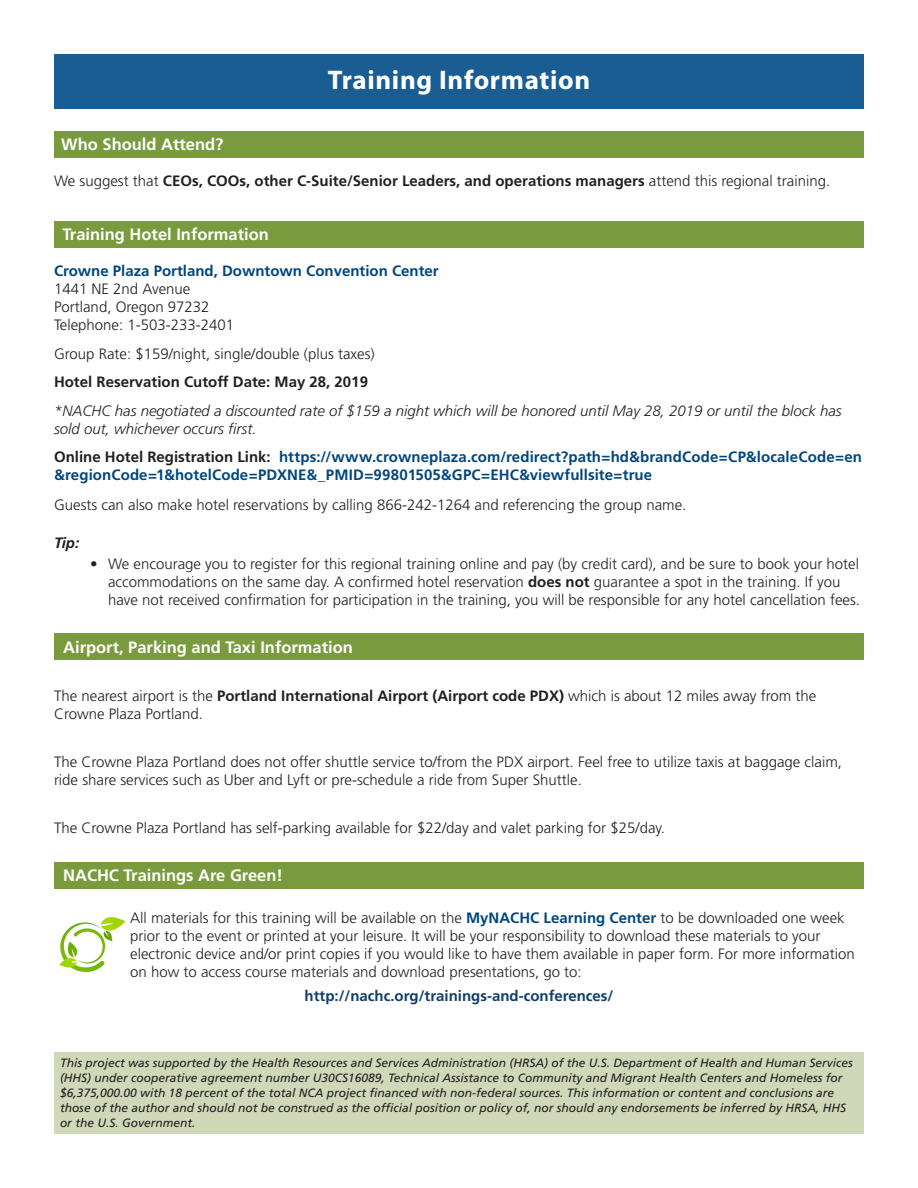
<style>
.page{position:relative;width:918px;height:1188px;background:#fff}
.page>*{position:absolute;margin:0;border:0;box-sizing:border-box;transform-origin:0 0}
.Flyer_hd1{font:700 27px "Myriad Pro";letter-spacing:.025em;color:#fff}
.t1{font:700 16.5px "Frutiger";color:#fff}
.t2{font:300 15px/18px "Frutiger";color:#231f20}
.t3{font:700 15px/18px "Frutiger";color:#00467e}
.t4{font:700 15px "Frutiger";color:#231f20}
.t5{font:italic 300 15px/18px "Frutiger";color:#231f20}
.t6{font:700 15px "Frutiger";color:#0f406b}
.t7{font:italic 700 15px "Frutiger";color:#231f20}
.Agenda_text{font:italic 12px/15px "Frutiger";color:#231f20}
.s1{font-weight:300}
.s2{color:#231f20}
.s3{font-weight:700}
.s4{font-weight:700;color:#00467e}
</style>
<div class="page">
<div style="left:54px;top:862px;width:810px;height:27px;background:#799b3d"></div>
<div style="left:54px;top:634px;width:810px;height:26px;background:#799b3d"></div>
<div style="left:54px;top:221px;width:810px;height:27px;background:#799b3d"></div>
<div style="left:54px;top:131px;width:810px;height:27px;background:#799b3d"></div>
<div style="left:55px;top:54px;width:809px;height:54px;background:#1a5d93"></div>
<img style="left:59px;top:917px;width:67px;height:56px">
<div style="left:54px;top:1052px;width:810px;height:82px;background:#d0d8b9"></div>
<p class="Flyer_hd1" style="left:328px;top:62px;width:264px">Training Information</p>
<p class="t1" style="left:61px;top:135px;width:164px">Who Should Attend?</p>
<p class="t4" style="left:54px;top:172px;width:778px"><span class="s1">We suggest that</span> CEOs, COOs, other C-Suite/Senior Leaders, and operations managers <span class="s1">attend this regional training.</span></p>
<p class="t1" style="left:62px;top:225px;width:208px">Training Hotel Information</p>
<p class="t3" style="left:54px;top:262px;width:386px">Crowne Plaza Portland, Downtown Convention Center</p>
<p class="t2" style="left:54px;top:280px;width:138px">1441 NE 2nd Avenue</p>
<p class="t2" style="left:54px;top:298px;width:157px">Portland, Oregon 97232</p>
<p class="t2" style="left:54px;top:316px;width:182px">Telephone: 1-503-233-2401</p>
<p class="t2" style="left:54px;top:345px;width:322px">Group Rate: $159/night, single/double (plus taxes)</p>
<p class="t4" style="left:54px;top:373px;width:316px">Hotel Reservation Cutoff Date: May 28, 2019</p>
<p class="t5" style="left:54px;top:402px;width:789px">*NACHC has negotiated a discounted rate of $159 a night which will be honored until May 28, 2019 or until the block has sold out, whichever occurs first.</p>
<p class="t3" style="left:54px;top:448px;width:810px"><span class="s2">Online Hotel Registration Link:</span> https://www.crowneplaza.com/redirect?path=hd&amp;brandCode=CP&amp;localeCode=en &amp;regionCode=1&amp;hotelCode=PDXNE&amp;_PMID=99801505&amp;GPC=EHC&amp;viewfullsite=true</p>
<p class="t2" style="left:54px;top:496px;width:634px">Guests can also make hotel reservations by calling 866-242-1264 and referencing the group name.</p>
<p class="t7" style="left:54px;top:534px;width:27px">Tip:</p>
<p class="t2" style="left:108px;top:555px;width:754px;text-indent:-18px">• We encourage you to register for this regional training online and pay (by credit card), and be sure to book your hotel accommodations on the same day. A confirmed hotel reservation <span class="s3">does not</span> guarantee a spot in the training. If you have not received confirmation for participation in the training, you will be responsible for any hotel cancellation fees.</p>
<p class="t1" style="left:63px;top:637px;width:291px">Airport, Parking and Taxi Information</p>
<p class="t2" style="left:54px;top:687px;width:764px">The nearest airport is the <span class="s3">Portland International Airport (Airport code PDX)</span> which is about 12 miles away from the<br>Crowne Plaza Portland.</p>
<p class="t2" style="left:54px;top:753px;width:790px">The Crowne Plaza Portland does not offer shuttle service to/from the PDX airport. Feel free to utilize taxis at baggage claim, ride share services such as Uber and Lyft or pre-schedule a ride from Super Shuttle.</p>
<p class="t2" style="left:54px;top:819px;width:612px">The Crowne Plaza Portland has self-parking available for $22/day and valet parking for $25/day.</p>
<p class="t1" style="left:63px;top:865px;width:221px">NACHC Trainings Are Green!</p>
<p class="t2" style="left:130px;top:909px;width:726px">All materials for this training will be available on the <span class="s4">MyNACHC Learning Center</span> to be downloaded one week prior to the event or printed at your leisure. It will be your responsibility to download these materials to your electronic device and/or print copies if you would like to have them available in paper form. For more information on how to access course materials and download presentations, go to:</p>
<p class="t6" style="left:305px;top:987px;width:310px">http://nachc.org/trainings-and-conferences/</p>
<p class="Agenda_text" style="left:60px;top:1056px;width:794px">This project was supported by the Health Resources and Services Administration (HRSA) of the U.S. Department of Health and Human Services (HHS) under cooperative agreement number U30CS16089, Technical Assistance to Community and Migrant Health Centers and Homeless for $6,375,000.00 with 18 percent of the total NCA project financed with non-federal sources. This information or content and conclusions are those of the author and should not be construed as the official position or policy of, nor should any endorsements be inferred by HRSA, HHS or the U.S. Government.</p>
</div>
